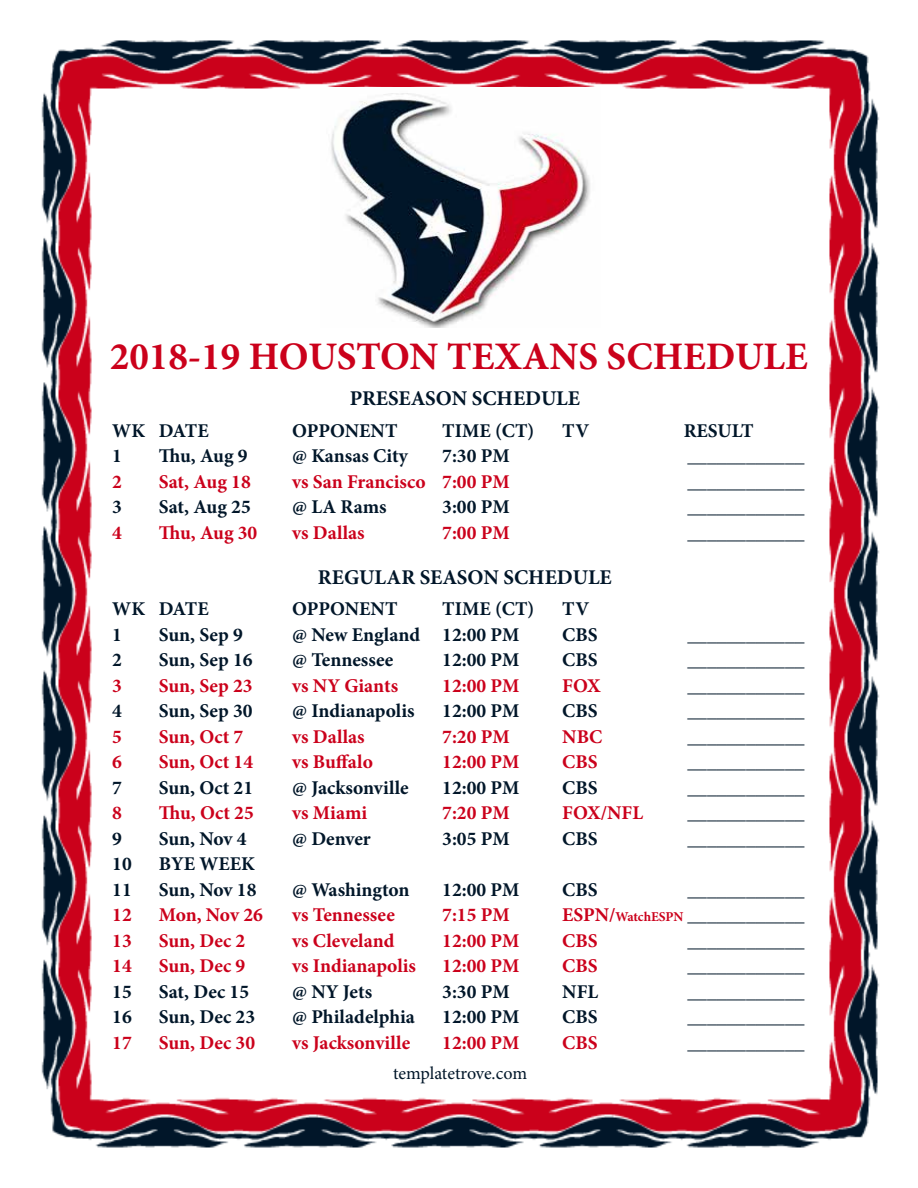
<style>
.page{position:relative;width:918px;height:1188px;background:#fff}
.page>*{position:absolute;margin:0;border:0;box-sizing:border-box;transform-origin:0 0}
.t1{font:700 39px "Minion Pro";color:#cb011b}
.t2{font:700 21px "Minion Pro";color:#011629}
.t3{font:700 19.5px "Minion Pro";color:#011629}
.t4{font:700 19.5px "Minion Pro";color:#cb011b}
.t5{font:18px "Minion Pro";letter-spacing:-.005em;color:#011629}
.s1{color:#cb011b}
.s2{font-size:13.5px;color:#cb011b}
</style>
<div class="page">
<img style="left:41px;top:40px;width:839px;height:1108px">
<img style="left:321px;top:88px;width:279px;height:239px">
<h1 class="t1" style="left:110px;top:329px;width:699px">2018-19 HOUSTON TEXANS SCHEDULE</h1>
<p class="t2" style="left:350px;top:384px;width:232px">PRESEASON SCHEDULE</p>
<p class="t3" style="left:112px;top:417px;width:98px">WK DATE</p>
<p class="t3" style="left:292px;top:417px;width:107px">OPPONENT</p>
<p class="t3" style="left:442px;top:417px;width:94px">TIME (CT)</p>
<p class="t3" style="left:562px;top:417px;width:28px">TV</p>
<p class="t3" style="left:684px;top:417px;width:71px">RESULT</p>
<p class="t3" style="left:112px;top:442px;width:11px">1</p>
<p class="t3" style="left:159px;top:442px;width:90px">Thu, Aug 9</p>
<p class="t3" style="left:292px;top:442px;width:117px">@ Kansas City</p>
<p class="t3" style="left:442px;top:442px;width:69px">7:30 PM</p>
<p class="t3" style="left:688px;top:442px;width:118px">____________</p>
<p class="t4" style="left:112px;top:468px;width:11px">2</p>
<p class="t4" style="left:159px;top:468px;width:94px">Sat, Aug 18</p>
<p class="t4" style="left:292px;top:468px;width:219px">vs San Francisco 7:00 PM</p>
<p class="t3" style="left:688px;top:468px;width:118px">____________</p>
<p class="t3" style="left:112px;top:493px;width:11px">3</p>
<p class="t3" style="left:159px;top:493px;width:94px">Sat, Aug 25</p>
<p class="t3" style="left:292px;top:493px;width:96px">@ LA Rams</p>
<p class="t3" style="left:442px;top:493px;width:69px">3:00 PM</p>
<p class="t3" style="left:688px;top:493px;width:118px">____________</p>
<p class="t4" style="left:112px;top:519px;width:11px">4</p>
<p class="t4" style="left:159px;top:519px;width:100px">Thu, Aug 30</p>
<p class="t4" style="left:292px;top:519px;width:74px">vs Dallas</p>
<p class="t4" style="left:442px;top:519px;width:69px">7:00 PM</p>
<p class="t3" style="left:688px;top:519px;width:118px">____________</p>
<p class="t2" style="left:318px;top:562px;width:295px">REGULAR SEASON SCHEDULE</p>
<p class="t3" style="left:112px;top:595px;width:98px">WK DATE</p>
<p class="t3" style="left:292px;top:595px;width:107px">OPPONENT</p>
<p class="t3" style="left:442px;top:595px;width:94px">TIME (CT)</p>
<p class="t3" style="left:562px;top:595px;width:28px">TV</p>
<p class="t3" style="left:112px;top:621px;width:11px">1</p>
<p class="t3" style="left:159px;top:621px;width:86px">Sun, Sep 9</p>
<p class="t3" style="left:292px;top:621px;width:229px">@ New England 12:00 PM</p>
<p class="t3" style="left:562px;top:621px;width:37px">CBS</p>
<p class="t3" style="left:688px;top:621px;width:118px">____________</p>
<p class="t3" style="left:112px;top:646px;width:11px">2</p>
<p class="t3" style="left:159px;top:646px;width:95px">Sun, Sep 16</p>
<p class="t3" style="left:292px;top:646px;width:103px">@ Tennessee</p>
<p class="t3" style="left:442px;top:646px;width:79px">12:00 PM</p>
<p class="t3" style="left:562px;top:646px;width:37px">CBS</p>
<p class="t3" style="left:688px;top:646px;width:118px">____________</p>
<p class="t4" style="left:112px;top:672px;width:11px">3</p>
<p class="t4" style="left:159px;top:672px;width:95px">Sun, Sep 23</p>
<p class="t4" style="left:292px;top:672px;width:107px">vs NY Giants</p>
<p class="t4" style="left:442px;top:672px;width:79px">12:00 PM</p>
<p class="t4" style="left:562px;top:672px;width:40px">FOX</p>
<p class="t3" style="left:688px;top:672px;width:118px">____________</p>
<p class="t3" style="left:112px;top:697px;width:11px">4</p>
<p class="t3" style="left:159px;top:697px;width:95px">Sun, Sep 30</p>
<p class="t3" style="left:292px;top:697px;width:124px">@ Indianapolis</p>
<p class="t3" style="left:442px;top:697px;width:79px">12:00 PM</p>
<p class="t3" style="left:562px;top:697px;width:37px">CBS</p>
<p class="t3" style="left:688px;top:697px;width:118px">____________</p>
<p class="t4" style="left:112px;top:723px;width:11px">5</p>
<p class="t4" style="left:159px;top:723px;width:86px">Sun, Oct 7</p>
<p class="t4" style="left:292px;top:723px;width:74px">vs Dallas</p>
<p class="t4" style="left:442px;top:723px;width:69px">7:20 PM</p>
<p class="t4" style="left:562px;top:723px;width:42px">NBC</p>
<p class="t3" style="left:688px;top:723px;width:118px">____________</p>
<p class="t4" style="left:112px;top:748px;width:11px">6</p>
<p class="t4" style="left:159px;top:748px;width:96px">Sun, Oct 14</p>
<p class="t4" style="left:292px;top:748px;width:82px">vs Buffalo</p>
<p class="t4" style="left:442px;top:748px;width:79px">12:00 PM</p>
<p class="t4" style="left:562px;top:748px;width:37px">CBS</p>
<p class="t3" style="left:688px;top:748px;width:118px">____________</p>
<p class="t3" style="left:112px;top:774px;width:11px">7</p>
<p class="t3" style="left:159px;top:774px;width:96px">Sun, Oct 21</p>
<p class="t3" style="left:292px;top:774px;width:118px">@ Jacksonville</p>
<p class="t3" style="left:442px;top:774px;width:79px">12:00 PM</p>
<p class="t3" style="left:562px;top:774px;width:37px">CBS</p>
<p class="t3" style="left:688px;top:774px;width:118px">____________</p>
<p class="t4" style="left:112px;top:799px;width:11px">8</p>
<p class="t4" style="left:159px;top:799px;width:97px">Thu, Oct 25</p>
<p class="t4" style="left:292px;top:799px;width:77px">vs Miami</p>
<p class="t4" style="left:442px;top:799px;width:69px">7:20 PM</p>
<p class="t4" style="left:562px;top:799px;width:82px">FOX/NFL</p>
<p class="t3" style="left:688px;top:799px;width:118px">____________</p>
<p class="t3" style="left:112px;top:825px;width:11px">9</p>
<p class="t3" style="left:159px;top:825px;width:89px">Sun, Nov 4</p>
<p class="t3" style="left:292px;top:825px;width:80px">@ Denver</p>
<p class="t3" style="left:442px;top:825px;width:69px">3:05 PM</p>
<p class="t3" style="left:562px;top:825px;width:37px">CBS</p>
<p class="t3" style="left:688px;top:825px;width:118px">____________</p>
<p class="t3" style="left:112px;top:850px;width:21px">10</p>
<p class="t3" style="left:159px;top:850px;width:98px">BYE WEEK</p>
<p class="t3" style="left:112px;top:876px;width:21px">11</p>
<p class="t3" style="left:159px;top:876px;width:99px">Sun, Nov 18</p>
<p class="t3" style="left:292px;top:876px;width:119px">@ Washington</p>
<p class="t3" style="left:442px;top:876px;width:79px">12:00 PM</p>
<p class="t3" style="left:562px;top:876px;width:37px">CBS</p>
<p class="t3" style="left:688px;top:876px;width:118px">____________</p>
<p class="t4" style="left:112px;top:901px;width:21px">12</p>
<p class="t4" style="left:159px;top:901px;width:106px">Mon, Nov 26</p>
<p class="t4" style="left:292px;top:901px;width:104px">vs Tennessee</p>
<p class="t4" style="left:442px;top:901px;width:69px">7:15 PM</p>
<p class="t3" style="left:562px;top:901px;width:244px"><span class="s1">ESPN/</span><span class="s2">WatchESPN</span> ____________</p>
<p class="t4" style="left:112px;top:927px;width:21px">13</p>
<p class="t4" style="left:159px;top:927px;width:88px">Sun, Dec 2</p>
<p class="t4" style="left:292px;top:927px;width:104px">vs Cleveland</p>
<p class="t4" style="left:442px;top:927px;width:79px">12:00 PM</p>
<p class="t4" style="left:562px;top:927px;width:37px">CBS</p>
<p class="t3" style="left:688px;top:927px;width:118px">____________</p>
<p class="t4" style="left:112px;top:952px;width:21px">14</p>
<p class="t4" style="left:159px;top:952px;width:88px">Sun, Dec 9</p>
<p class="t4" style="left:292px;top:952px;width:125px">vs Indianapolis</p>
<p class="t4" style="left:442px;top:952px;width:79px">12:00 PM</p>
<p class="t4" style="left:562px;top:952px;width:37px">CBS</p>
<p class="t3" style="left:688px;top:952px;width:118px">____________</p>
<p class="t3" style="left:112px;top:978px;width:21px">15</p>
<p class="t3" style="left:159px;top:978px;width:92px">Sat, Dec 15</p>
<p class="t3" style="left:292px;top:978px;width:81px">@ NY Jets</p>
<p class="t3" style="left:442px;top:978px;width:69px">3:30 PM</p>
<p class="t3" style="left:562px;top:978px;width:37px">NFL</p>
<p class="t3" style="left:688px;top:978px;width:118px">____________</p>
<p class="t3" style="left:112px;top:1003px;width:21px">16</p>
<p class="t3" style="left:159px;top:1003px;width:98px">Sun, Dec 23</p>
<p class="t3" style="left:292px;top:1003px;width:124px">@ Philadelphia</p>
<p class="t3" style="left:442px;top:1003px;width:79px">12:00 PM</p>
<p class="t3" style="left:562px;top:1003px;width:37px">CBS</p>
<p class="t3" style="left:688px;top:1003px;width:118px">____________</p>
<p class="t4" style="left:112px;top:1029px;width:21px">17</p>
<p class="t4" style="left:159px;top:1029px;width:98px">Sun, Dec 30</p>
<p class="t4" style="left:292px;top:1029px;width:119px">vs Jacksonville</p>
<p class="t4" style="left:442px;top:1029px;width:79px">12:00 PM</p>
<p class="t4" style="left:562px;top:1029px;width:37px">CBS</p>
<p class="t3" style="left:688px;top:1029px;width:118px">____________</p>
<p class="t5" style="left:393px;top:1061px;width:136px">templatetrove.com</p>
</div>
